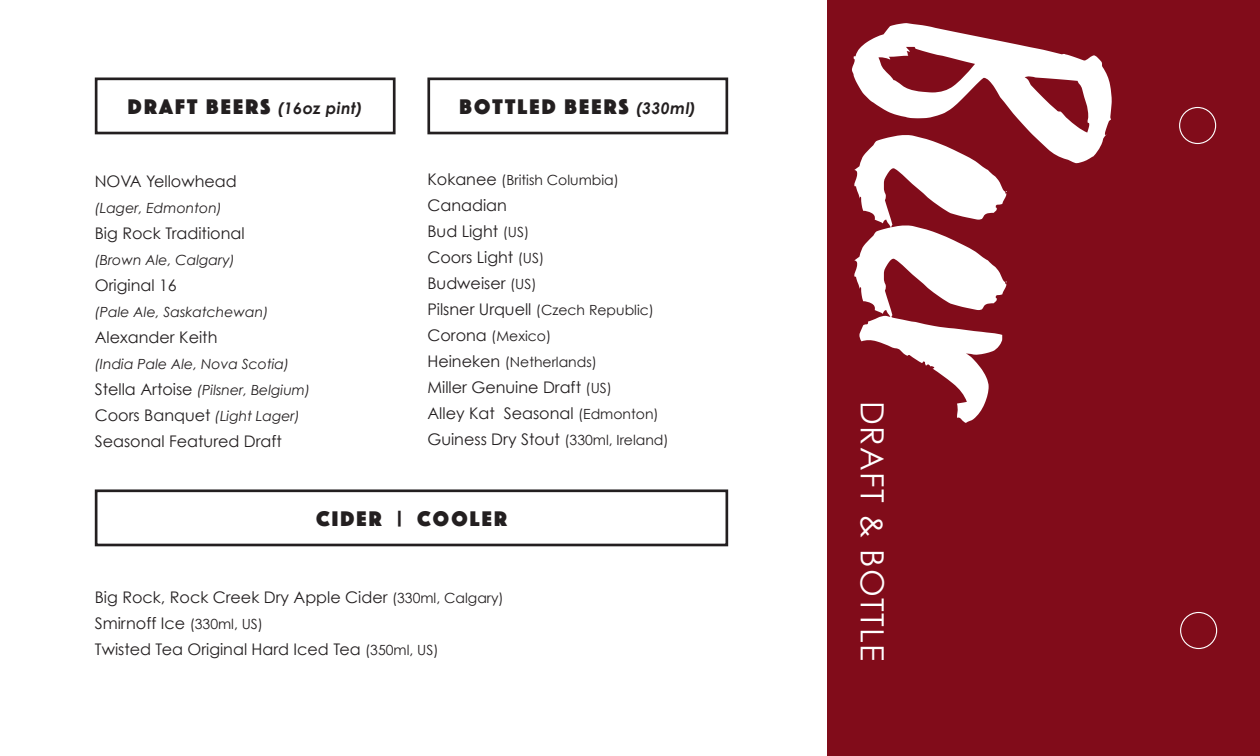
<style>
.page{position:relative;width:1260px;height:756px;background:#fff}
.page>*{position:absolute;margin:0;border:0;box-sizing:border-box;transform-origin:0 0}
.t1{font:32px "Century Gothic";letter-spacing:.04em;color:#fff}
.t2{font:22px "Phosphate Solid";letter-spacing:.1em;color:#231f20}
.t3{font:16px/26px "Century Gothic";color:#231f20}
.t4{font:italic 14px "Century Gothic";color:#231f20}
.t5{font:14px/26px "Century Gothic";color:#231f20}
.s1{font-family:"Century Gothic";font-weight:700;font-style:italic;font-size:16px}
.s2{font-style:normal;font-size:16px}
.s3{font-style:italic;font-size:14px}
.s4{font-size:16px}
.s5{font-size:14px}
</style>
<div class="page">
<div style="left:828px;top:0;width:432px;height:756px;background:#810c1a"></div>
<svg style="left:852px;top:23px;width:260px;height:400px"></svg>
<div style="left:427px;top:78px;width:301px;height:56px;border:3px solid #231f20"></div>
<div style="left:95px;top:78px;width:301px;height:56px;border:3px solid #231f20"></div>
<div style="left:95px;top:489px;width:633px;height:57px;border:3px solid #231f20"></div>
<div style="left:1179px;top:107px;width:37px;height:37px;border:1px solid #fff;border-radius:50%"></div>
<div style="left:1180px;top:612px;width:37px;height:37px;border:1px solid #fff;border-radius:50%"></div>
<p class="t2" style="left:128px;top:91px;width:236px">DRAFT BEERS <span class="s1">(16oz pint)</span></p>
<p class="t2" style="left:460px;top:91px;width:238px">BOTTLED BEERS <span class="s1">(330ml)</span></p>
<p class="t3" style="left:95px;top:168px;width:143px">NOVA Yellowhead</p>
<p class="t4" style="left:95px;top:199px;width:129px">(Lager, Edmonton)</p>
<p class="t3" style="left:95px;top:220px;width:151px">Big Rock Traditional</p>
<p class="t4" style="left:95px;top:251px;width:142px">(Brown Ale, Calgary)</p>
<p class="t3" style="left:95px;top:272px;width:83px">Original 16</p>
<p class="t4" style="left:95px;top:303px;width:175px">(Pale Ale, Saskatchewan)</p>
<p class="t3" style="left:95px;top:324px;width:124px">Alexander Keith</p>
<p class="t4" style="left:95px;top:355px;width:196px">(India Pale Ale, Nova Scotia)</p>
<p class="t4" style="left:95px;top:381px;width:217px"><span class="s2">Stella Artoise</span> (Pilsner, Belgium)</p>
<p class="t3" style="left:95px;top:402px;width:207px">Coors Banquet <span class="s3">(Light Lager)<br></span>Seasonal Featured Draft</p>
<p class="t5" style="left:427px;top:167px;width:193px"><span class="s4">Kokanee</span> (British Columbia)</p>
<p class="t3" style="left:427px;top:192px;width:118px">Canadian<br>Bud Light <span class="s5">(US)<br></span>Coors Light <span class="s5">(US)<br></span>Budweiser <span class="s5">(US)</span></p>
<p class="t5" style="left:427px;top:297px;width:228px"><span class="s4">Pilsner Urquell</span> (Czech Republic)</p>
<p class="t5" style="left:427px;top:323px;width:171px"><span class="s4">Corona</span> (Mexico)<br><span class="s4">Heineken</span> (Netherlands)</p>
<p class="t3" style="left:427px;top:374px;width:243px">Miller Genuine Draft <span class="s5">(US)<br></span>Alley Kat Seasonal <span class="s5">(Edmonton)<br></span>Guiness Dry Stout <span class="s5">(330ml, Ireland)</span></p>
<p class="t2" style="left:316px;top:503px;width:192px">CIDER | COOLER</p>
<p class="t3" style="left:95px;top:584px;width:410px">Big Rock, Rock Creek Dry Apple Cider <span class="s5">(330ml, Calgary)<br></span>Smirnoff Ice <span class="s5">(330ml, US)</span></p>
<p class="t3" style="left:95px;top:636px;width:345px">Twisted Tea Original Hard Iced Tea <span class="s5">(350ml, US)</span></p>
<p class="t1" style="left:892px;top:401px;width:262px;rotate:90deg">DRAFT &amp; BOTTLE</p>
</div>
